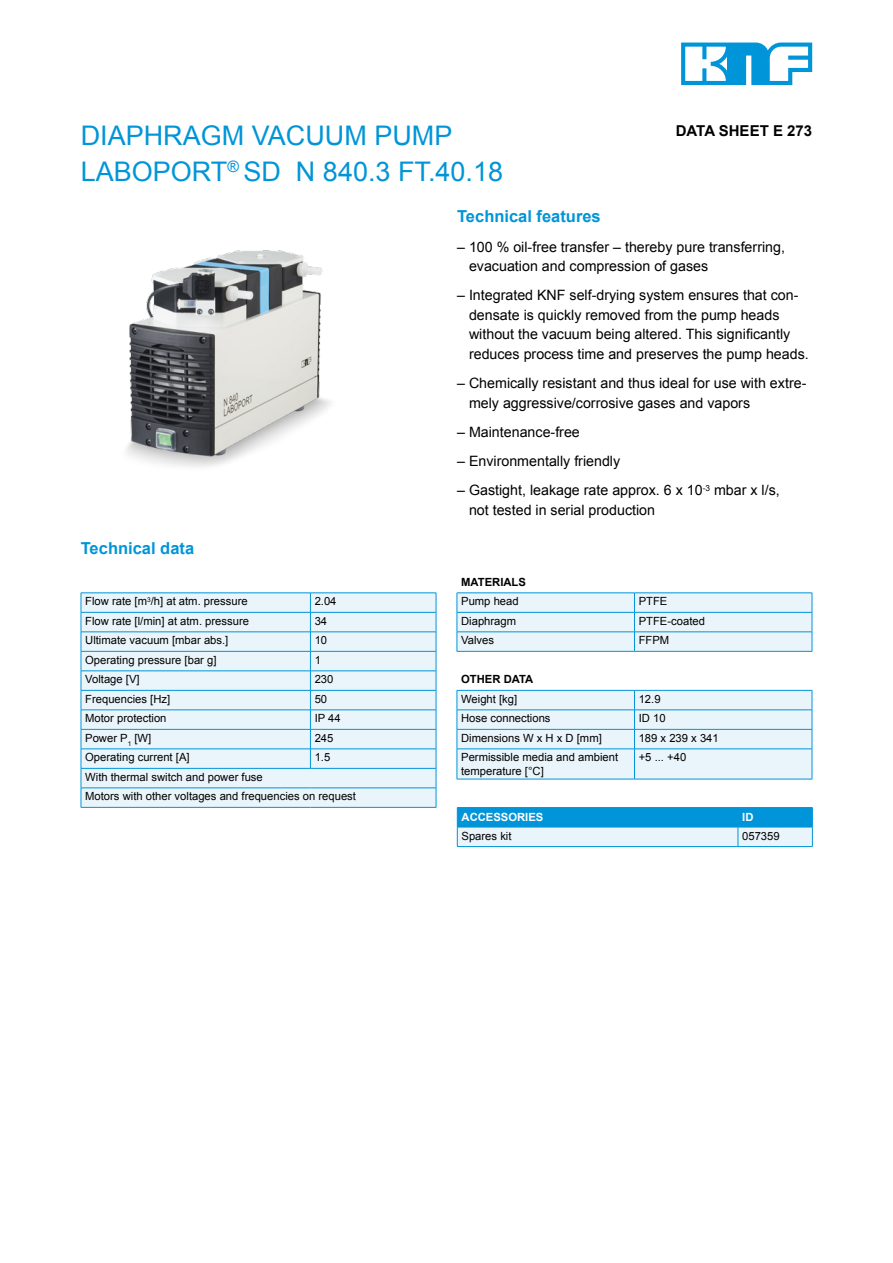
<style>
.page{position:relative;width:893px;height:1263px;background:#fff}
.page>*{position:absolute;margin:0;border:0;box-sizing:border-box;transform-origin:0 0}
.t1{font:27px/36px "Arial";color:#0095d8}
.t2{font:700 16.5px "Arial";color:#0095d8}
.t3{font:700 15px "Arial";color:#000}
.t4{font:14.25px/19.5px "Arial";color:#000}
.t5{font:11.25px/19.5px "Arial";color:#000}
.t6{font:700 11.25px "Arial";color:#000}
.t7{font:700 11.25px "Arial";color:#fff}
</style>
<div class="page">
<svg style="left:681px;top:43px;width:131px;height:42px"></svg>
<img style="left:126px;top:250px;width:205px;height:217px">
<div style="left:82px;top:594px;width:354px;height:213px;background:#eaf5fb"></div>
<hr style="left:81px;top:593px;width:229px;height:1px;background:#0095d8">
<hr style="left:310px;top:593px;width:126px;height:1px;background:#0095d8">
<hr style="left:81px;top:612px;width:229px;height:1px;background:#0095d8">
<hr style="left:310px;top:612px;width:126px;height:1px;background:#0095d8">
<hr style="left:81px;top:632px;width:229px;height:1px;background:#0095d8">
<hr style="left:310px;top:632px;width:126px;height:1px;background:#0095d8">
<hr style="left:81px;top:651px;width:229px;height:1px;background:#0095d8">
<hr style="left:310px;top:651px;width:126px;height:1px;background:#0095d8">
<hr style="left:81px;top:671px;width:229px;height:1px;background:#0095d8">
<hr style="left:310px;top:671px;width:126px;height:1px;background:#0095d8">
<hr style="left:81px;top:690px;width:229px;height:1px;background:#0095d8">
<hr style="left:310px;top:690px;width:126px;height:1px;background:#0095d8">
<hr style="left:81px;top:710px;width:229px;height:1px;background:#0095d8">
<hr style="left:310px;top:710px;width:126px;height:1px;background:#0095d8">
<hr style="left:81px;top:729px;width:229px;height:1px;background:#0095d8">
<hr style="left:310px;top:729px;width:126px;height:1px;background:#0095d8">
<hr style="left:81px;top:749px;width:229px;height:1px;background:#0095d8">
<hr style="left:310px;top:749px;width:126px;height:1px;background:#0095d8">
<svg style="left:310px;top:593px;width:1px;height:175px"></svg>
<hr style="left:81px;top:768px;width:229px;height:1px;background:#0095d8">
<hr style="left:310px;top:768px;width:126px;height:1px;background:#0095d8">
<hr style="left:81px;top:788px;width:229px;height:1px;background:#0095d8">
<svg style="left:81px;top:593px;width:1px;height:214px"></svg>
<hr style="left:310px;top:788px;width:126px;height:1px;background:#0095d8">
<svg style="left:436px;top:593px;width:1px;height:214px"></svg>
<hr style="left:81px;top:807px;width:229px;height:1px;background:#0095d8">
<hr style="left:310px;top:807px;width:126px;height:1px;background:#0095d8">
<svg style="left:457px;top:593px;width:356px;height:58px;background:#def0f9"></svg>
<hr style="left:457px;top:651px;width:177px;height:1px;background:#0095d8">
<hr style="left:634px;top:651px;width:178px;height:1px;background:#0095d8">
<svg style="left:457px;top:690px;width:356px;height:89px;background:#def0f9"></svg>
<hr style="left:457px;top:749px;width:177px;height:1px;background:#0095d8">
<hr style="left:457px;top:749px;width:1px;height:30px;background:#0095d8">
<hr style="left:634px;top:749px;width:178px;height:1px;background:#0095d8">
<hr style="left:634px;top:749px;width:1px;height:30px;background:#0095d8">
<hr style="left:812px;top:749px;width:1px;height:30px;background:#0095d8">
<hr style="left:457px;top:779px;width:177px;height:1px;background:#0095d8">
<hr style="left:634px;top:779px;width:178px;height:1px;background:#0095d8">
<svg style="left:457px;top:807px;width:356px;height:39px;background:#6dc2e8"></svg>
<hr style="left:457px;top:846px;width:281px;height:1px;background:#0095d8">
<hr style="left:738px;top:846px;width:75px;height:1px;background:#0095d8">
<p class="t3" style="left:676px;top:122px;width:138px">DATA SHEET E 273</p>
<h1 class="t1" style="left:81px;top:118px;width:424px">DIAPHRAGM VACUUM PUMP laboporT<sup>®</sup> SD N 840.3 FT.40.18</h1>
<p class="t2" style="left:457px;top:207px;width:145px">Technical features</p>
<p class="t4" style="left:469px;top:237px;width:318px;text-indent:-12px">– 100 % oil-free transfer – thereby pure transferring, evacuation and compression of gases</p>
<p class="t4" style="left:469px;top:286px;width:341px;text-indent:-12px">– Integrated KNF self-drying system ensures that con&shy;densate is quickly removed from the pump heads without the vacuum being altered. This significantly reduces process time and preserves the pump heads.</p>
<p class="t4" style="left:469px;top:373px;width:339px;text-indent:-12px">– Chemically resistant and thus ideal for use with extre&shy;mely aggressive/corrosive gases and vapors</p>
<p class="t4" style="left:457px;top:422px;width:124px">– Maintenance-free</p>
<p class="t4" style="left:457px;top:451px;width:165px">– Environmentally friendly</p>
<p class="t4" style="left:469px;top:481px;width:312px;text-indent:-12px">– Gastight, leakage rate approx. 6 x 10<sup>-3</sup> mbar x l/s, not tested in serial production</p>
<p class="t2" style="left:81px;top:539px;width:115px">Technical data</p>
<p class="t5" style="left:85px;top:592px;width:164px">Flow rate [m<sup>3</sup>/h] at atm. pressure</p>
<p class="t5" style="left:315px;top:592px;width:23px">2.04</p>
<p class="t5" style="left:85px;top:611px;width:165px">Flow rate [l/min] at atm. pressure</p>
<p class="t5" style="left:315px;top:611px;width:14px">34</p>
<p class="t5" style="left:85px;top:631px;width:145px">Ultimate vacuum [mbar abs.]</p>
<p class="t5" style="left:315px;top:631px;width:14px">10</p>
<p class="t5" style="left:85px;top:650px;width:133px">Operating pressure [bar g]</p>
<p class="t5" style="left:315px;top:650px;width:8px">1</p>
<p class="t5" style="left:85px;top:670px;width:56px">Voltage [V]</p>
<p class="t5" style="left:315px;top:670px;width:20px">230</p>
<p class="t5" style="left:85px;top:689px;width:87px">Frequencies [Hz]</p>
<p class="t5" style="left:315px;top:689px;width:14px">50</p>
<p class="t5" style="left:85px;top:709px;width:83px">Motor protection</p>
<p class="t5" style="left:315px;top:709px;width:28px">IP 44</p>
<p class="t5" style="left:85px;top:728px;width:68px">Power P<sub>1</sub> [W]</p>
<p class="t5" style="left:315px;top:728px;width:20px">245</p>
<p class="t5" style="left:85px;top:748px;width:106px">Operating current [A]</p>
<p class="t5" style="left:315px;top:748px;width:17px">1.5</p>
<p class="t5" style="left:85px;top:767px;width:272px">With thermal switch and power fuse<br>Motors with other voltages and frequencies on request</p>
<p class="t6" style="left:461px;top:575px;width:66px">MATERIALS</p>
<p class="t5" style="left:461px;top:592px;width:59px">Pump head</p>
<p class="t5" style="left:639px;top:592px;width:30px">PTFE</p>
<p class="t5" style="left:461px;top:611px;width:57px">Diaphragm</p>
<p class="t5" style="left:639px;top:611px;width:68px">PTFE-coated</p>
<p class="t5" style="left:461px;top:631px;width:34px">Valves</p>
<p class="t5" style="left:639px;top:631px;width:32px">FFPM</p>
<p class="t6" style="left:461px;top:673px;width:74px">OTHER DATA</p>
<p class="t5" style="left:461px;top:689px;width:58px">Weight [kg]</p>
<p class="t5" style="left:639px;top:689px;width:23px">12.9</p>
<p class="t5" style="left:461px;top:709px;width:91px">Hose connections</p>
<p class="t5" style="left:639px;top:709px;width:28px">ID 10</p>
<p class="t5" style="left:461px;top:728px;width:142px">Dimensions W x H x D [mm]</p>
<p class="t5" style="left:639px;top:728px;width:82px">189 x 239 x 341</p>
<p class="t5" style="left:461px;top:751px;width:158px;line-height:13.5px">Permissible media and ambient temperature [°C]</p>
<p class="t5" style="left:639px;top:748px;width:49px">+5 ... +40</p>
<p class="t7" style="left:462px;top:811px;width:83px">ACCESSORIES</p>
<p class="t7" style="left:742px;top:811px;width:13px">ID</p>
<p class="t5" style="left:462px;top:826px;width:52px">Spares kit</p>
<p class="t5" style="left:742px;top:826px;width:39px">057359</p>
</div>
